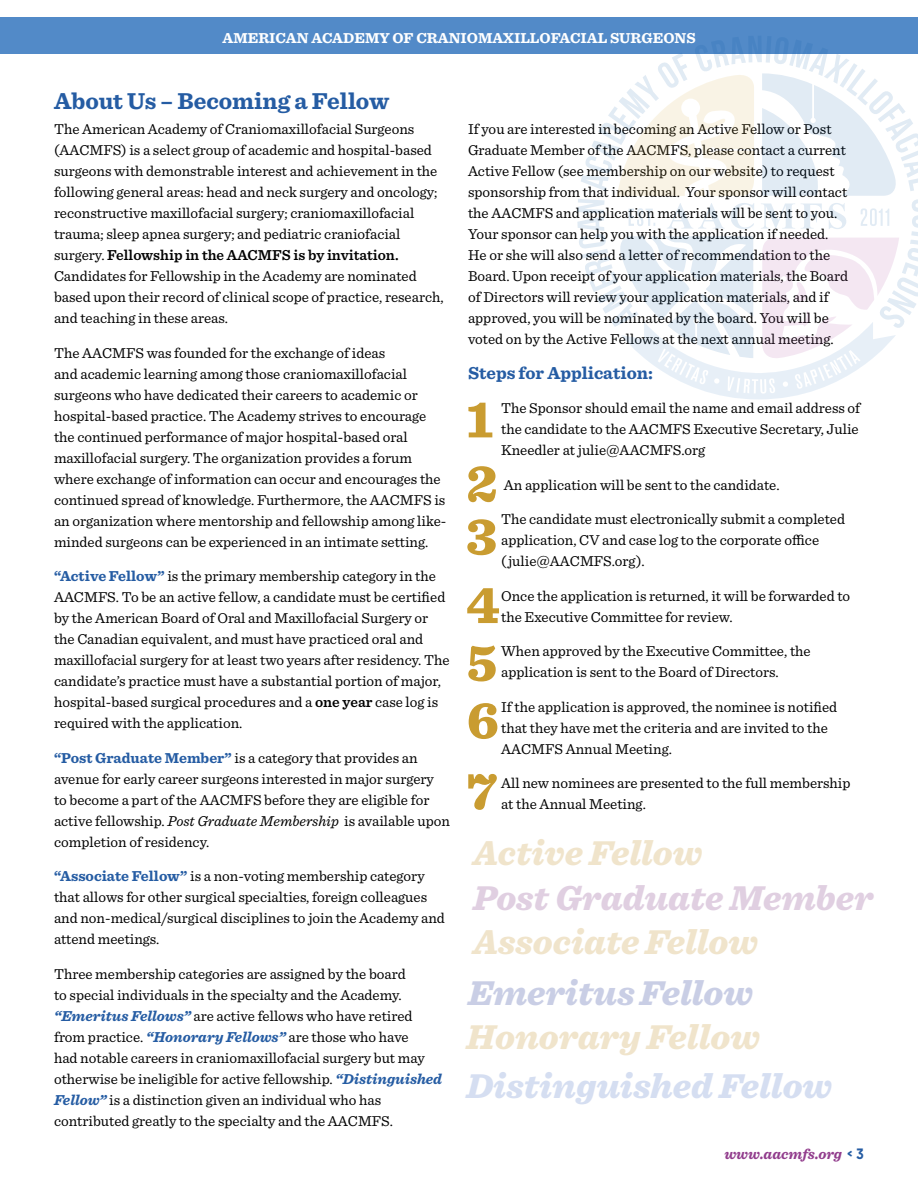
<style>
.page{position:relative;width:918px;height:1188px;background:#fff}
.page>*{position:absolute;margin:0;border:0;box-sizing:border-box;transform-origin:0 0}
.t1{font:900 54px/63.9px "Sentinel";color:#c99c31}
.t2{font:italic 900 36px "Sentinel";color:#f0e4cb}
.t3{font:italic 900 36px "Sentinel";color:#d5def1}
.t4{font:italic 900 36px "Sentinel";color:#e0cfe1}
.t5{font:italic 900 36px "Sentinel";color:#c9cee5}
.t6{font:700 24px "Sentinel";letter-spacing:-.005em;color:#255ca3}
.t7{font:700 18px "Sentinel";color:#255ca3}
.t8{font:15px/21px "Sentinel";color:#000}
.t9{font:700 15px "Sentinel";color:#fff}
.t10{font:italic 700 15px "Sentinel";color:#923d8d}
.s1{font-weight:600}
.s2{font-weight:700;color:#255ca3}
.s3{font-style:italic}
.s4{font-weight:700;font-style:italic;color:#255ca3}
.s5{font-family:"Mission Gothic";font-style:normal;color:#255ca3}
</style>
<div class="page">
<div style="left:0;top:17px;width:918px;height:37px;background:#528ac8"></div>
<svg style="left:577px;top:54px;width:341px;height:274px"></svg>
<svg style="left:617px;top:73px;width:281px;height:255px"></svg>
<svg style="left:617px;top:74px;width:137px;height:122px"></svg>
<svg style="left:621px;top:238px;width:278px;height:161px"></svg>
<p class="t9" style="left:222px;top:26px;width:475px">AMERICAN ACADEMY OF CRANIOMAXILLOFACIAL SURGEONS</p>
<h3 class="t6" style="left:54px;top:82px;width:337px">About Us – Becoming a Fellow</h3>
<p class="t8" style="left:54px;top:118px;width:391px">The American Academy of Craniomaxillofacial Surgeons (AACMFS) is a select group of academic and hospital-based surgeons with demonstrable interest and achievement in the following general areas: head and neck surgery and oncology; reconstructive maxillofacial surgery; craniomaxillofacial trauma; sleep apnea surgery; and pediatric craniofacial surgery. <span class="s1">Fellowship in the AACMFS is by invitation.<br></span>Candidates for Fellowship in the Academy are nominated based upon their record of clinical scope of practice, research, and teaching in these areas.</p>
<p class="t8" style="left:54px;top:341px;width:394px">The AACMFS was founded for the exchange of ideas<br>and academic learning among those craniomaxillofacial surgeons who have dedicated their careers to academic or hospital-based practice. The Academy strives to encourage the continued performance of major hospital-based oral maxillofacial surgery. The organization provides a forum where exchange of information can occur and encourages the continued spread of knowledge. Furthermore, the AACMFS is an organization where mentorship and fellowship among like&shy;minded surgeons can be experienced in an intimate setting.</p>
<p class="t8" style="left:54px;top:565px;width:397px"><span class="s2">“Active Fellow”</span> is the primary membership category in the AACMFS. To be an active fellow, a candidate must be certified by the American Board of Oral and Maxillofacial Surgery or the Canadian equivalent, and must have practiced oral and maxillofacial surgery for at least two years after residency. The candidate’s practice must have a substantial portion of major, hospital-based surgical procedures and a <span class="s1">one year</span> case log is required with the application.</p>
<p class="t8" style="left:54px;top:746px;width:397px"><span class="s2">“Post Graduate Member”</span> is a category that provides an avenue for early career surgeons interested in major surgery to become a part of the AACMFS before they are eligible for active fellowship. <span class="s3">Post Graduate Membership</span> is available upon completion of residency.</p>
<p class="t8" style="left:54px;top:865px;width:392px"><span class="s2">“Associate Fellow”</span> is a non-voting membership category that allows for other surgical specialties, foreign colleagues and non-medical/surgical disciplines to join the Academy and attend meetings.</p>
<p class="t8" style="left:54px;top:962px;width:390px">Three membership categories are assigned by the board<br>to special individuals in the specialty and the Academy. <span class="s4">“Emeritus Fellows”</span> are active fellows who have retired from practice. <span class="s4">“Honorary Fellows”</span> are those who have<br>had notable careers in craniomaxillofacial surgery but may otherwise be ineligible for active fellowship. <span class="s4">“Distinguished Fellow”</span> is a distinction given an individual who has contributed greatly to the specialty and the AACMFS.</p>
<p class="t8" style="left:468px;top:118px;width:382px">If you are interested in becoming an Active Fellow or Post Graduate Member of the AACMFS, please contact a current Active Fellow (see membership on our website) to request sponsorship from that individual. Your sponsor will contact the AACMFS and application materials will be sent to you.<br>Your sponsor can help you with the application if needed.<br>He or she will also send a letter of recommendation to the Board. Upon receipt of your application materials, the Board of Directors will review your application materials, and if approved, you will be nominated by the board. You will be voted on by the Active Fellows at the next annual meeting.</p>
<p class="t7" style="left:468px;top:358px;width:187px">Steps for Application:</p>
<p class="t8" style="left:501px;top:397px;width:361px;text-align:justify">The Sponsor should email the name and email address of the candidate to the AACMFS Executive Secretary, Julie Kneedler at julie@AACMFS.org</p>
<p class="t8" style="left:504px;top:473px;width:277px">An application will be sent to the candidate.</p>
<p class="t8" style="left:501px;top:508px;width:345px">The candidate must electronically submit a completed application, CV and case log to the corporate office (julie@AACMFS.org).</p>
<p class="t8" style="left:501px;top:584px;width:351px">Once the application is returned, it will be forwarded to the Executive Committee for review.</p>
<p class="t8" style="left:501px;top:640px;width:311px">When approved by the Executive Committee, the application is sent to the Board of Directors.</p>
<p class="t8" style="left:501px;top:695px;width:338px">If the application is approved, the nominee is notified that they have met the criteria and are invited to the<br>AACMFS Annual Meeting.</p>
<p class="t8" style="left:501px;top:772px;width:351px">All new nominees are presented to the full membership at the Annual Meeting.</p>
<h1 class="t1" style="left:467px;top:385px;width:33px">1<br>2</h1>
<h1 class="t1" style="left:467px;top:500px;width:35px;line-height:68.7px">3<br>4</h1>
<h1 class="t1" style="left:467px;top:632px;width:34px;line-height:57.6px">5<br>6</h1>
<h1 class="t1" style="left:467px;top:757px;width:32px">7</h1>
<h2 class="t2" style="left:473px;top:825px;width:231px">Active Fellow</h2>
<h2 class="t4" style="left:473px;top:869px;width:402px">Post Graduate Member</h2>
<h2 class="t2" style="left:473px;top:913px;width:287px">Associate Fellow</h2>
<h2 class="t5" style="left:468px;top:964px;width:287px">Emeritus Fellow</h2>
<h2 class="t2" style="left:467px;top:1008px;width:295px">Honorary Fellow</h2>
<h2 class="t3" style="left:467px;top:1057px;width:367px">Distinguished Fellow</h2>
<p class="t10" style="left:724px;top:1142px;width:141px">www.aacmfs.org <span class="s5">&lt; 3</span></p>
</div>
